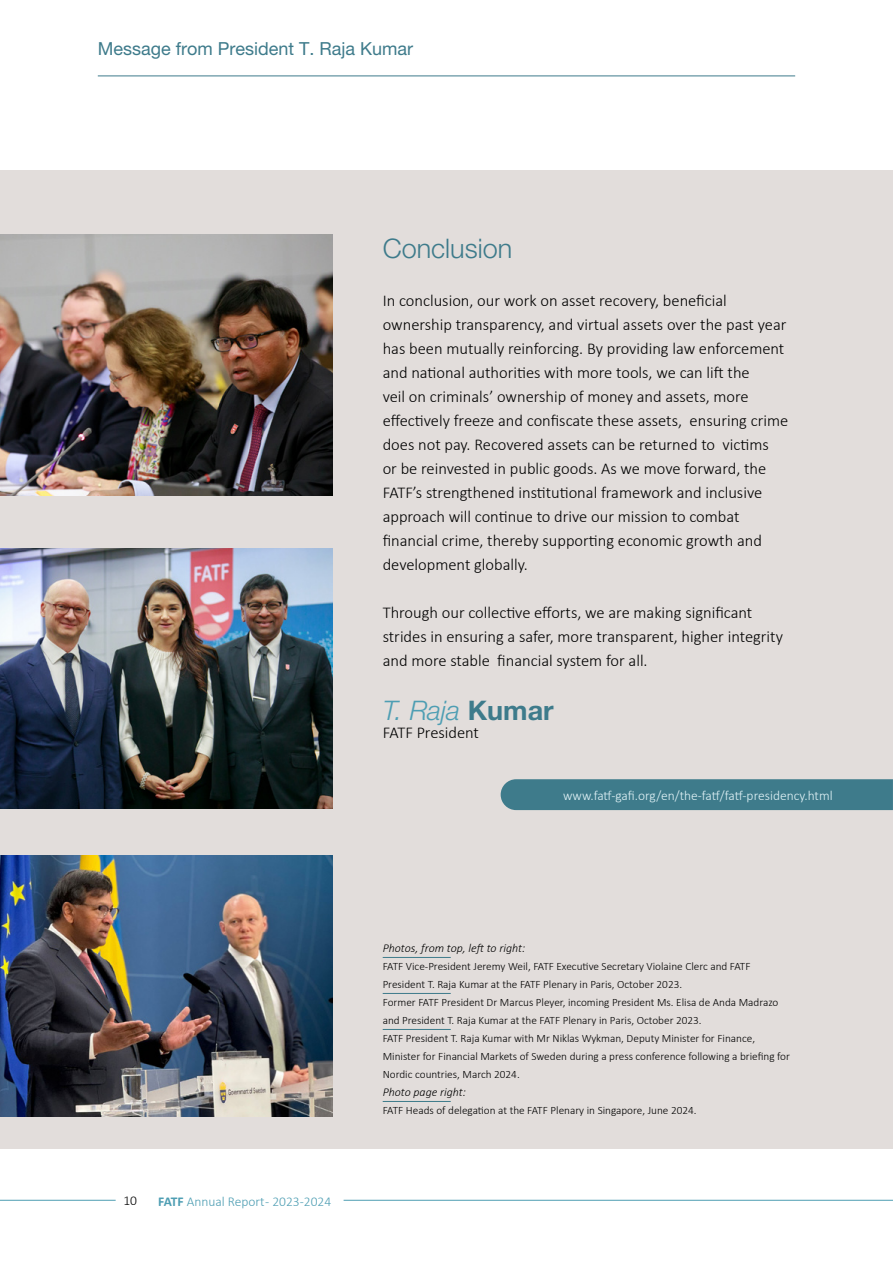
<style>
.page{position:relative;width:893px;height:1263px;background:#fff}
.page>*{position:absolute;margin:0;border:0;box-sizing:border-box;transform-origin:0 0}
.t1{font:italic 300 27px "Helvetica Neue LT Pro";color:#4e9eb3}
.t2{font:300 27px "Helvetica Neue LT Pro";color:#3e7b8b}
.t3{font:18px "Helvetica Neue LT Pro";color:#3e7b8b}
.t4{font:300 16.5px/24px "Calibri";color:#000}
.t5{font:300 13.5px "Calibri";color:#e2f3f7}
.t6{font:300 13.5px "Calibri";color:#4e9eb3}
.t7{font:300 13.5px "Calibri";color:#000}
.t8{font:italic 300 12px "Calibri";color:#000}
.t9{font:300 11.25px/18px "Calibri";color:#000}
.s1{font-weight:700;font-style:normal;color:#3e7b8b}
.s2{font-weight:700}
</style>
<div class="page">
<div style="left:0;top:170px;width:893px;height:978px;background:#e2dddb"></div>
<div style="left:501px;top:779px;width:392px;height:31px;background:#3e7b8b"></div>
<img style="left:0;top:548px;width:332px;height:261px">
<img style="left:0;top:235px;width:332px;height:260px">
<hr style="left:383px;top:957px;width:68px;height:1px;background:#3e7b8b">
<hr style="left:383px;top:993px;width:68px;height:1px;background:#3e7b8b">
<hr style="left:383px;top:1029px;width:68px;height:1px;background:#3e7b8b">
<hr style="left:383px;top:1101px;width:68px;height:1px;background:#3e7b8b">
<img style="left:0;top:856px;width:332px;height:260px">
<hr style="left:0;top:1200px;width:116px;height:1px;background:#4e9eb3">
<hr style="left:344px;top:1200px;width:549px;height:1px;background:#4e9eb3">
<hr style="left:98px;top:76px;width:697px;height:1px;background:#3e7b8b">
<p class="t3" style="left:98px;top:38px;width:317px">Message from President T. Raja Kumar</p>
<h1 class="t2" style="left:383px;top:232px;width:131px">Conclusion</h1>
<p class="t4" style="left:383px;top:288px;width:407px">In conclusion, our work on asset recovery, beneficial ownership transparency, and virtual assets over the past year has been mutually reinforcing. By providing law enforcement and national authorities with more tools, we can lift the<br>veil on criminals’ ownership of money and assets, more effectively freeze and confiscate these assets, ensuring crime does not pay. Recovered assets can be returned to victims<br>or be reinvested in public goods. As we move forward, the FATF’s strengthened institutional framework and inclusive approach will continue to drive our mission to combat financial crime, thereby supporting economic growth and development globally.</p>
<p class="t4" style="left:383px;top:600px;width:402px">Through our collective efforts, we are making significant strides in ensuring a safer, more transparent, higher integrity and more stable financial system for all.</p>
<h1 class="t1" style="left:383px;top:695px;width:173px">T. Raja <span class="s1">Kumar</span></h1>
<p class="t4" style="left:383px;top:720px;width:98px">FATF President</p>
<p class="t5" style="left:563px;top:787px;width:271px">www.fatf-gafi.org/en/the-fatf/fatf-presidency.html</p>
<p class="t7" style="left:123px;top:1192px;width:15px">10</p>
<p class="t6" style="left:158px;top:1193px;width:174px"><span class="s2">FATF</span> Annual Report - 2023-2024</p>
<p class="t8" style="left:383px;top:941px;width:144px">Photos, from top, left to right:</p>
<p class="t9" style="left:383px;top:957px;width:409px">FATF Vice-President Jeremy Weil, FATF Executive Secretary Violaine Clerc and FATF President T. Raja Kumar at the FATF Plenary in Paris, October 2023.<br>Former FATF President Dr Marcus Pleyer, incoming President Ms. Elisa de Anda Madrazo and President T. Raja Kumar at the FATF Plenary in Paris, October 2023.<br>FATF President T. Raja Kumar with Mr Niklas Wykman, Deputy Minister for Finance, Minister for Financial Markets of Sweden during a press conference following a briefing for Nordic countries, March 2024.</p>
<p class="t8" style="left:383px;top:1085px;width:85px">Photo page right:</p>
<p class="t9" style="left:383px;top:1101px;width:315px">FATF Heads of delegation at the FATF Plenary in Singapore, June 2024.</p>
</div>
